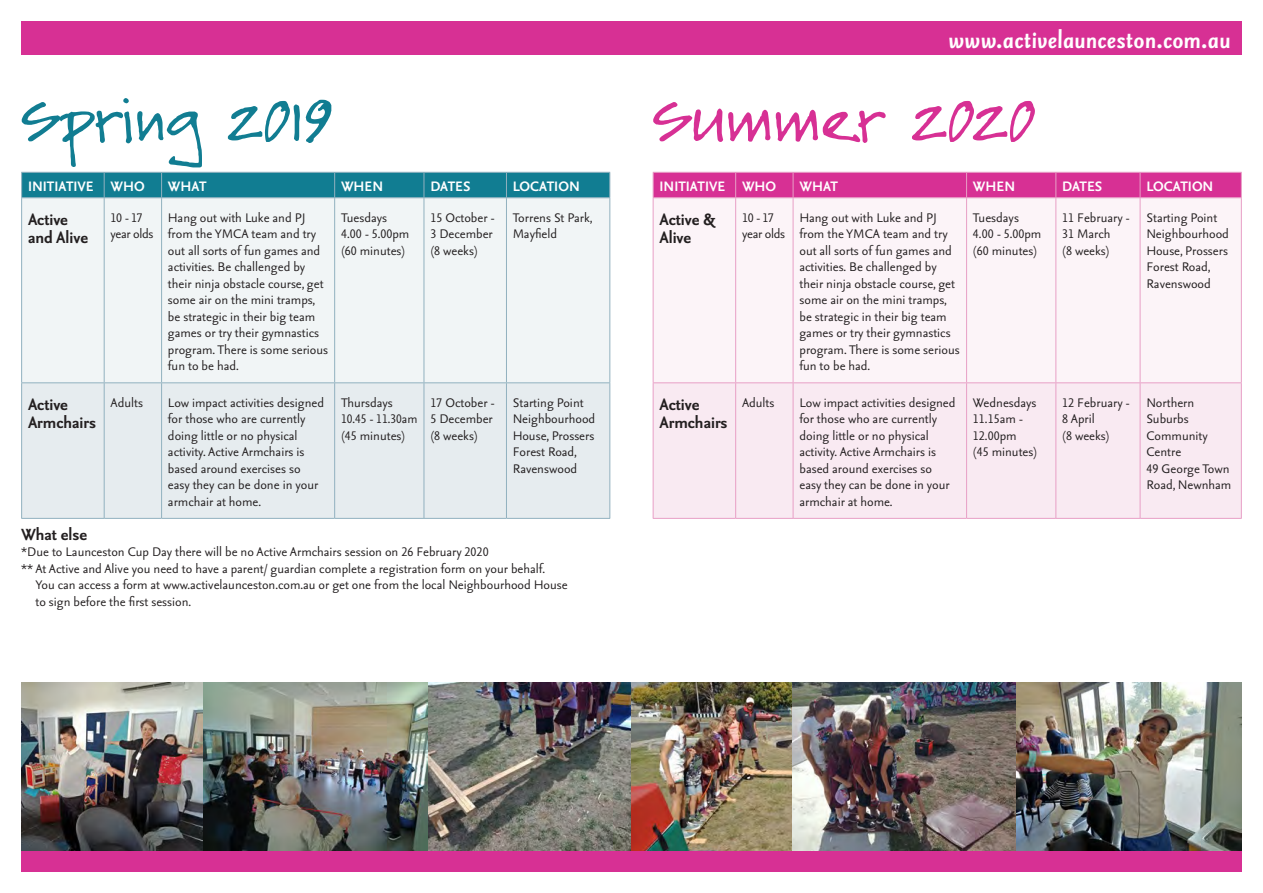
<style>
.page{position:relative;width:1263px;height:893px;background:#fff}
.page>*{position:absolute;margin:0;border:0;box-sizing:border-box;transform-origin:0 0}
.t1{font:56.55px "Sydfonts";letter-spacing:.01em;color:#117d92}
.t2{font:56.55px "Sydfonts";letter-spacing:.01em;color:#d73094}
.t3{font:italic 700 28.35px "Seria Sans";letter-spacing:.025em;color:#fff}
.t4{font:700 19.5px/18px "Seria Sans Lf";color:#231f20}
.t5{font:700 16.5px "Seria Sans Lf";color:#fff}
.t6{font:15px/16.5px "Seria Sans Lf";color:#231f20}
.t7{font:15px/16.5px "Seria Sans Lf";letter-spacing:-.02em;color:#231f20}
</style>
<div class="page">
<div style="left:21px;top:21px;width:1221px;height:34px;background:#d73094"></div>
<div style="left:21px;top:851px;width:1221px;height:21px;background:#d73094"></div>
<div style="left:22px;top:198px;width:587px;height:184px;background:#f1f5f6"></div>
<div style="left:22px;top:383px;width:587px;height:135px;background:#e6ecef"></div>
<hr style="left:21px;top:198px;width:1px;height:184px;background:#91b1bf">
<hr style="left:104px;top:198px;width:1px;height:184px;background:#91b1bf">
<hr style="left:161px;top:198px;width:1px;height:184px;background:#91b1bf">
<hr style="left:334px;top:198px;width:1px;height:184px;background:#91b1bf">
<hr style="left:424px;top:198px;width:1px;height:184px;background:#91b1bf">
<hr style="left:506px;top:198px;width:1px;height:184px;background:#91b1bf">
<hr style="left:609px;top:198px;width:1px;height:184px;background:#91b1bf">
<hr style="left:21px;top:382px;width:83px;height:1px;background:#91b1bf">
<hr style="left:21px;top:383px;width:1px;height:135px;background:#91b1bf">
<hr style="left:104px;top:382px;width:58px;height:1px;background:#91b1bf">
<hr style="left:104px;top:383px;width:1px;height:135px;background:#91b1bf">
<hr style="left:162px;top:382px;width:173px;height:1px;background:#91b1bf">
<hr style="left:161px;top:383px;width:1px;height:135px;background:#91b1bf">
<hr style="left:335px;top:382px;width:89px;height:1px;background:#91b1bf">
<hr style="left:334px;top:383px;width:1px;height:135px;background:#91b1bf">
<hr style="left:424px;top:382px;width:82px;height:1px;background:#91b1bf">
<hr style="left:424px;top:383px;width:1px;height:135px;background:#91b1bf">
<hr style="left:506px;top:382px;width:104px;height:1px;background:#91b1bf">
<hr style="left:506px;top:383px;width:1px;height:135px;background:#91b1bf">
<hr style="left:609px;top:383px;width:1px;height:135px;background:#91b1bf">
<hr style="left:21px;top:518px;width:83px;height:1px;background:#91b1bf">
<hr style="left:104px;top:518px;width:58px;height:1px;background:#91b1bf">
<hr style="left:162px;top:518px;width:173px;height:1px;background:#91b1bf">
<hr style="left:335px;top:518px;width:89px;height:1px;background:#91b1bf">
<hr style="left:424px;top:518px;width:82px;height:1px;background:#91b1bf">
<hr style="left:506px;top:518px;width:104px;height:1px;background:#91b1bf">
<div style="left:21px;top:172px;width:589px;height:25px;background:#117d92"></div>
<hr style="left:21px;top:197px;width:83px;height:1px;background:#91b1bf">
<hr style="left:104px;top:197px;width:58px;height:1px;background:#91b1bf">
<hr style="left:162px;top:197px;width:173px;height:1px;background:#91b1bf">
<hr style="left:335px;top:197px;width:89px;height:1px;background:#91b1bf">
<hr style="left:424px;top:197px;width:82px;height:1px;background:#91b1bf">
<hr style="left:506px;top:197px;width:104px;height:1px;background:#91b1bf">
<div style="left:654px;top:198px;width:587px;height:184px;background:#fcf4f8"></div>
<div style="left:654px;top:383px;width:587px;height:135px;background:#f9eaf2"></div>
<hr style="left:653px;top:198px;width:1px;height:184px;background:#e89fc6">
<hr style="left:1241px;top:198px;width:1px;height:184px;background:#e89fc6">
<hr style="left:653px;top:382px;width:83px;height:1px;background:#e89fc6">
<hr style="left:736px;top:382px;width:57px;height:1px;background:#e89fc6">
<hr style="left:793px;top:382px;width:173px;height:1px;background:#e89fc6">
<hr style="left:966px;top:382px;width:90px;height:1px;background:#e89fc6">
<hr style="left:1056px;top:382px;width:84px;height:1px;background:#e89fc6">
<hr style="left:1140px;top:382px;width:102px;height:1px;background:#e89fc6">
<hr style="left:653px;top:383px;width:1px;height:135px;background:#e89fc6">
<hr style="left:735px;top:383px;width:1px;height:135px;background:#e89fc6">
<hr style="left:793px;top:383px;width:1px;height:135px;background:#e89fc6">
<hr style="left:966px;top:383px;width:1px;height:135px;background:#e89fc6">
<hr style="left:1055px;top:383px;width:1px;height:135px;background:#e89fc6">
<hr style="left:1140px;top:383px;width:1px;height:135px;background:#e89fc6">
<hr style="left:1241px;top:383px;width:1px;height:135px;background:#e89fc6">
<hr style="left:653px;top:518px;width:83px;height:1px;background:#e89fc6">
<hr style="left:736px;top:518px;width:57px;height:1px;background:#e89fc6">
<hr style="left:793px;top:518px;width:173px;height:1px;background:#e89fc6">
<hr style="left:966px;top:518px;width:90px;height:1px;background:#e89fc6">
<hr style="left:1056px;top:518px;width:84px;height:1px;background:#e89fc6">
<hr style="left:1140px;top:518px;width:102px;height:1px;background:#e89fc6">
<div style="left:653px;top:172px;width:589px;height:25px;background:#d73094"></div>
<hr style="left:653px;top:197px;width:83px;height:1px;background:#e89fc6">
<hr style="left:736px;top:197px;width:57px;height:1px;background:#e89fc6">
<hr style="left:793px;top:197px;width:173px;height:1px;background:#e89fc6">
<hr style="left:966px;top:197px;width:90px;height:1px;background:#e89fc6">
<hr style="left:1056px;top:197px;width:84px;height:1px;background:#e89fc6">
<hr style="left:1140px;top:197px;width:102px;height:1px;background:#e89fc6">
<hr style="left:735px;top:198px;width:1px;height:184px;background:#e89fc6">
<hr style="left:793px;top:198px;width:1px;height:184px;background:#e89fc6">
<hr style="left:966px;top:198px;width:1px;height:184px;background:#e89fc6">
<hr style="left:1055px;top:198px;width:1px;height:184px;background:#e89fc6">
<hr style="left:1140px;top:198px;width:1px;height:184px;background:#e89fc6">
<img style="left:21px;top:682px;width:1221px;height:169px">
<h2 class="t3" style="left:949px;top:26px;width:283px">www.activelaunceston.com.au</h2>
<h1 class="t1" style="left:21px;top:87px;width:313px">Spring 2019</h1>
<h1 class="t2" style="left:653px;top:87px;width:383px">Summer 2020</h1>
<p class="t5" style="left:28px;top:178px;width:118px">INITIATIVE WHO</p>
<p class="t5" style="left:168px;top:178px;width:40px">WHAT</p>
<p class="t5" style="left:341px;top:178px;width:44px">WHEN</p>
<p class="t5" style="left:430px;top:178px;width:41px">DATES</p>
<p class="t5" style="left:513px;top:178px;width:68px">LOCATION</p>
<h3 class="t4" style="left:28px;top:211px;width:62px">Active and Alive</h3>
<p class="t7" style="left:111px;top:209px;width:45px">10 - 17 year olds</p>
<p class="t6" style="left:168px;top:209px;width:162px">Hang out with Luke and PJ from the YMCA team and try out all sorts of fun games and activities. Be challenged by their ninja obstacle course, get some air on the mini tramps, be strategic in their big team games or try their gymnastics program. There is some serious fun to be had.</p>
<p class="t6" style="left:341px;top:209px;width:70px">Tuesdays<br>4.00 - 5.00pm (60 minutes)</p>
<p class="t6" style="left:430px;top:209px;width:66px">15 October -<br>3 December (8 weeks)</p>
<p class="t6" style="left:513px;top:209px;width:81px">Torrens St Park,<br>Mayfield</p>
<h3 class="t4" style="left:28px;top:396px;width:69px">Active<br>Armchairs</h3>
<p class="t6" style="left:111px;top:394px;width:34px">Adults</p>
<p class="t6" style="left:168px;top:394px;width:158px">Low impact activities designed for those who are currently doing little or no physical activity. Active Armchairs is based around exercises so easy they can be done in your armchair at home.</p>
<p class="t6" style="left:341px;top:394px;width:78px">Thursdays<br>10.45 - 11.30am (45 minutes)</p>
<p class="t6" style="left:430px;top:394px;width:66px">17 October -<br>5 December (8 weeks)</p>
<p class="t6" style="left:513px;top:394px;width:84px">Starting Point<br>Neighbourhood<br>House, Prossers<br>Forest Road,<br>Ravenswood</p>
<h3 class="t4" style="left:21px;top:526px;width:67px">What else</h3>
<p class="t6" style="left:21px;top:544px;width:469px">*Due to Launceston Cup Day there will be no Active Armchairs session on 26 February 2020</p>
<p class="t6" style="left:21px;top:561px;width:525px">** At Active and Alive you need to have a parent/ guardian complete a registration form on your behalf.</p>
<p class="t6" style="left:35px;top:577px;width:534px">You can access a form at www.activelaunceston.com.au or get one from the local Neighbourhood House</p>
<p class="t6" style="left:35px;top:594px;width:157px">to sign before the first session.</p>
<p class="t5" style="left:659px;top:178px;width:118px">INITIATIVE WHO</p>
<p class="t5" style="left:799px;top:178px;width:40px">WHAT</p>
<p class="t5" style="left:973px;top:178px;width:44px">WHEN</p>
<p class="t5" style="left:1062px;top:178px;width:41px">DATES</p>
<p class="t5" style="left:1146px;top:178px;width:68px">LOCATION</p>
<h3 class="t4" style="left:659px;top:211px;width:57px">Active &amp;<br>Alive</h3>
<p class="t7" style="left:742px;top:209px;width:45px">10 - 17 year olds</p>
<p class="t6" style="left:799px;top:209px;width:162px">Hang out with Luke and PJ from the YMCA team and try out all sorts of fun games and activities. Be challenged by their ninja obstacle course, get some air on the mini tramps, be strategic in their big team games or try their gymnastics program. There is some serious fun to be had.</p>
<p class="t6" style="left:973px;top:209px;width:70px">Tuesdays<br>4.00 - 5.00pm (60 minutes)</p>
<p class="t6" style="left:1062px;top:209px;width:69px">11 February -<br>31 March<br>(8 weeks)</p>
<p class="t6" style="left:1146px;top:209px;width:84px">Starting Point<br>Neighbourhood<br>House, Prossers<br>Forest Road,<br>Ravenswood</p>
<h3 class="t4" style="left:659px;top:396px;width:69px">Active<br>Armchairs</h3>
<p class="t6" style="left:742px;top:394px;width:34px">Adults</p>
<p class="t6" style="left:799px;top:394px;width:158px">Low impact activities designed for those who are currently doing little or no physical activity. Active Armchairs is based around exercises so easy they can be done in your armchair at home.</p>
<p class="t6" style="left:973px;top:394px;width:66px">Wednesdays<br>11.15am -<br>12.00pm<br>(45 minutes)</p>
<p class="t6" style="left:1062px;top:394px;width:69px">12 February -<br>8 April<br>(8 weeks)</p>
<p class="t6" style="left:1146px;top:394px;width:86px">Northern<br>Suburbs<br>Community<br>Centre<br>49 George Town<br>Road, Newnham</p>
</div>
